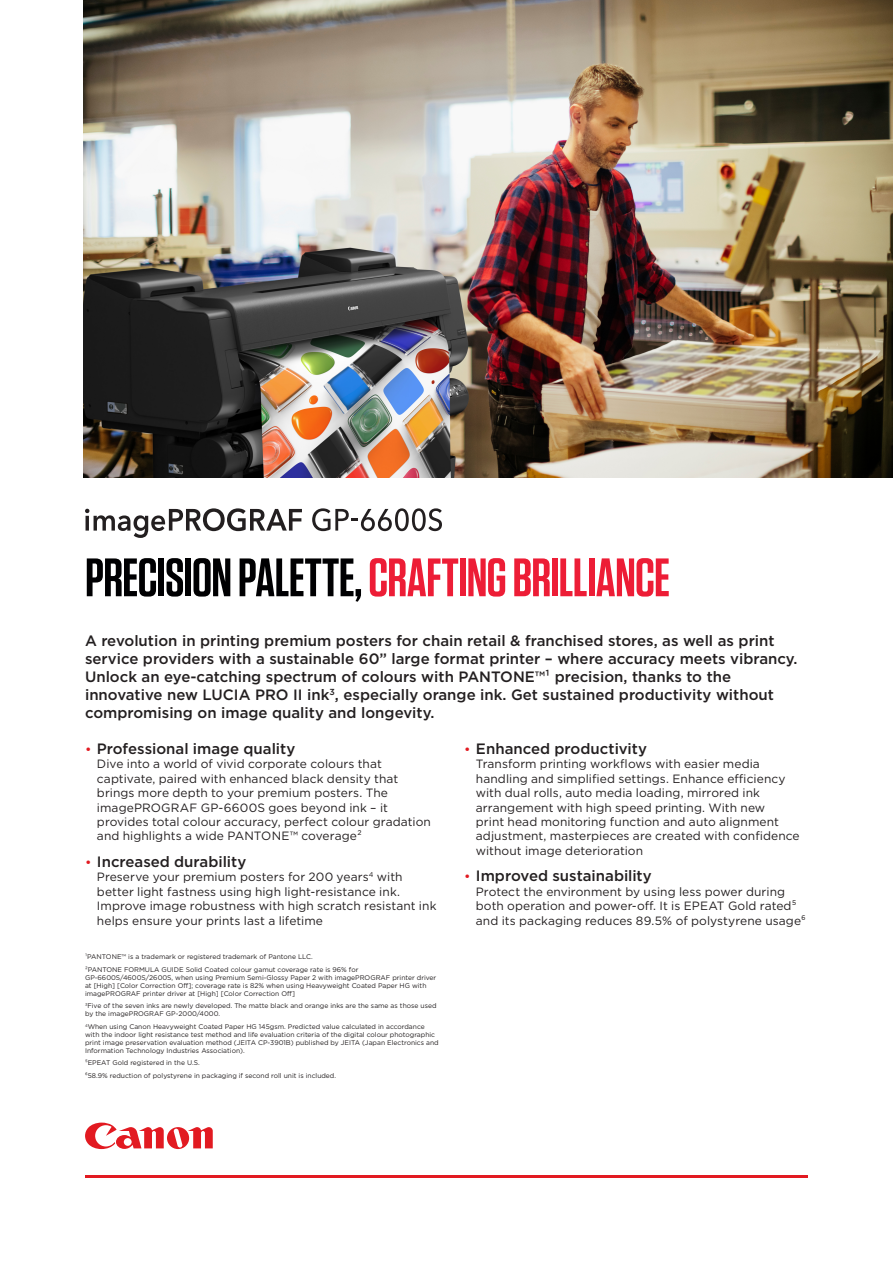
<style>
.page{position:relative;width:893px;height:1263px;background:#fff}
.page>*{position:absolute;margin:0;border:0;box-sizing:border-box;transform-origin:0 0}
.t1{font:600 54px "Tungsten";letter-spacing:-.015em;color:#ed1d36}
.t2{font:500 15px/18px "Gotham";color:#231f20}
.t3{font:12px/14.4px "Gotham";letter-spacing:.005em;color:#231f20}
.t4{font:6.75px/8.1px "Gotham";color:#231f20}
.s1{color:#000002}
.s2{font-weight:400;font-size:13.5px;color:#e21a21}
</style>
<div class="page">
<svg style="left:85px;top:1122px;width:128px;height:28px"></svg>
<hr style="left:85px;top:1175px;width:723px;height:3px;background:#e21a21">
<img style="left:83px;top:0;width:810px;height:478px">
<svg style="left:85px;top:508px;width:217px;height:30px"></svg>
<svg style="left:312px;top:508px;width:130px;height:23px"></svg>
<h1 class="t1" style="left:85px;top:553px;width:586px"><span class="s1">PRECISION PALETTE,</span> CRAFTING BRILLIANCE</h1>
<p class="t2" style="left:85px;top:632px;width:714px">A revolution in printing premium posters for chain retail &amp; franchised stores, as well as print service providers with a sustainable 60” large format printer – where accuracy meets vibrancy.<br>Unlock an eye-catching spectrum of colours with PANTONE™¹ precision, thanks to the innovative new LUCIA PRO II ink<sup>3</sup>, especially orange ink. Get sustained productivity without compromising on image quality and longevity.</p>
<h2 class="t2" style="left:85px;top:740px;width:212px"><span class="s2">•</span> Professional image quality</h2>
<p class="t3" style="left:97px;top:757px;width:335px">Dive into a world of vivid corporate colours that captivate, paired with enhanced black density that brings more depth to your premium posters. The imagePROGRAF GP-6600S goes beyond ink – it provides total colour accuracy, perfect colour gradation and highlights a wide PANTONE™ coverage²</p>
<h2 class="t2" style="left:85px;top:853px;width:163px"><span class="s2">•</span> Increased durability</h2>
<h3 class="t3" style="left:97px;top:870px;width:341px">Preserve your premium posters for 200 years<sup>4</sup> with better light fastness using high light-resistance ink.<br>Improve image robustness with high scratch resistant ink helps ensure your prints last a lifetime</h3>
<h2 class="t2" style="left:464px;top:740px;width:185px"><span class="s2">•</span> Enhanced productivity</h2>
<p class="t3" style="left:476px;top:757px;width:325px">Transform printing workflows with easier media handling and simplified settings. Enhance efficiency with dual rolls, auto media loading, mirrored ink arrangement with high speed printing. With new<br>print head monitoring function and auto alignment adjustment, masterpieces are created with confidence without image deterioration</p>
<h2 class="t2" style="left:464px;top:868px;width:189px"><span class="s2">•</span> Improved sustainability</h2>
<h3 class="t3" style="left:476px;top:885px;width:331px">Protect the environment by using less power during both operation and power-off. It is EPEAT Gold rated⁵ and its packaging reduces 89.5% of polystyrene usage⁶</h3>
<p class="t4" style="left:85px;top:951px;width:275px;line-height:12.3px">¹PANTONE™ is a trademark or registered trademark of Pantone LLC.<br>²PANTONE FORMULA GUIDE Solid Coated colour gamut coverage rate is 96% for</p>
<p class="t4" style="left:85px;top:974px;width:353px">GP-6600S/4600S/2600S, when using Premium Semi-Glossy Paper 2 with imagePROGRAF printer driver at [High] [Color Correction Off]; coverage rate is 82% when using Heavyweight Coated Paper HG with imagePROGRAF printer driver at [High] [Color Correction Off]</p>
<p class="t4" style="left:85px;top:1002px;width:353px"><sup>3</sup>Five of the seven inks are newly developed. The matte black and orange inks are the same as those used by the imagePROGRAF GP-2000/4000.</p>
<p class="t4" style="left:85px;top:1023px;width:355px"><sup>4</sup>When using Canon Heavyweight Coated Paper HG 145gsm. Predicted value calculated in accordance with the indoor light resistance test method and life evaluation criteria of the digital colour photographic print image preservation evaluation method (JEITA CP-3901B) published by JEITA (Japan Electronics and Information Technology Industries Association).</p>
<p class="t4" style="left:85px;top:1057px;width:253px;line-height:12.3px">⁵EPEAT Gold registered in the U.S.<br>⁶58.9% reduction of polystyrene in packaging if second roll unit is included.</p>
</div>
